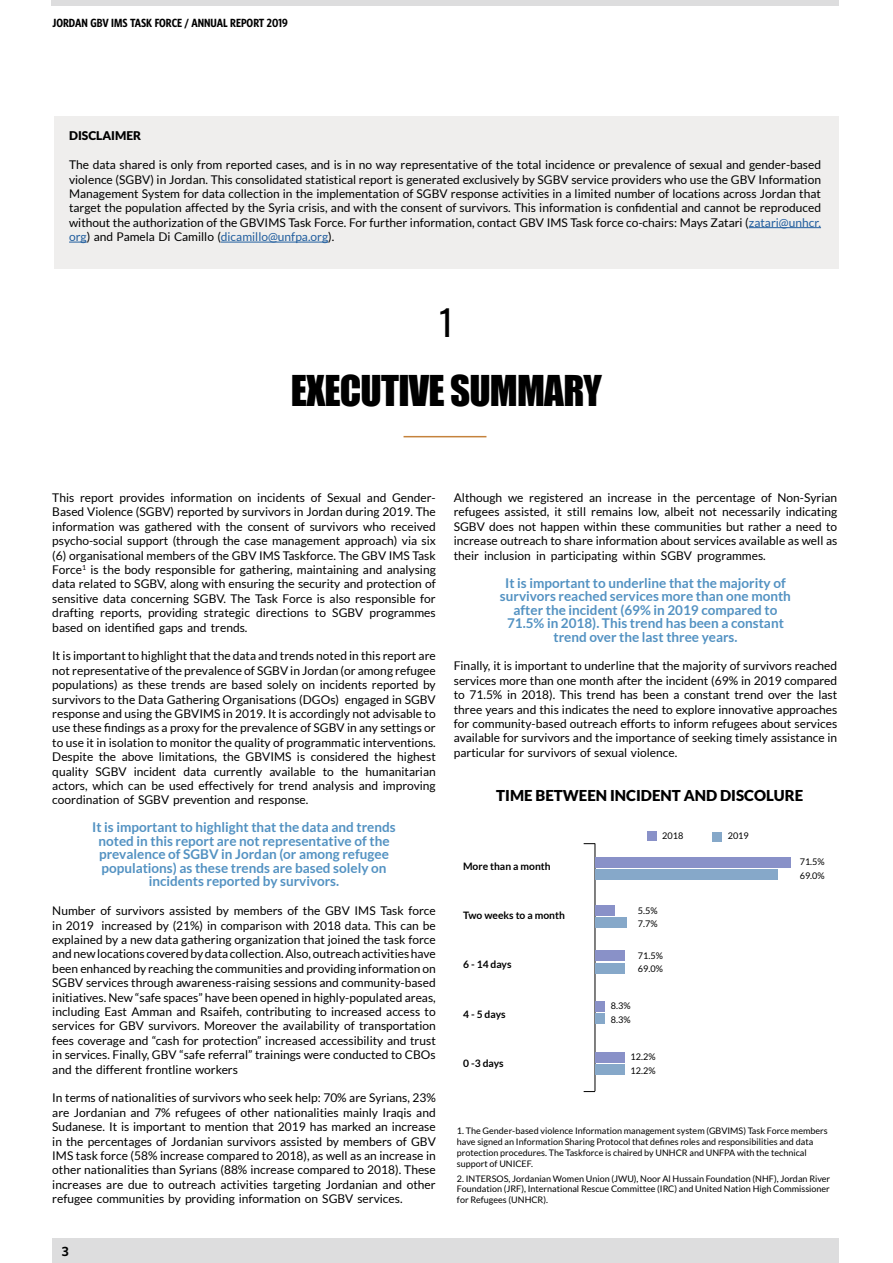
<style>
.page{position:relative;width:893px;height:1263px;background:#fff}
.page>*{position:absolute;margin:0;border:0;box-sizing:border-box;transform-origin:0 0}
.t1{font:39px "Impact";letter-spacing:-.02em;color:#000}
.t2{font:34.65px "Oswald";color:#000}
.t3{font:900 15px "Lato";color:#000}
.t4{font:700 13.5px/13.5px "Lato";color:#5392c2;text-align:center}
.t5{font:12px/14.4px "Lato";color:#000;text-align:justify}
.t6{font:900 12px "Lato";color:#000}
.t7{font:700 12px "UNFPA";color:#000101}
.t8{font:700 condensed 10.8px "UNFPA";color:#000}
.t9{font:700 10.35px "Lato";color:#000}
.t10{font:9.15px "Lato";color:#000}
.t11{font:9px/10.8px "Lato";color:#000}
.s1{color:#215e9e}
</style>
<div class="page">
<div style="left:51px;top:0;width:788px;height:5px;background:#ddddde"></div>
<div style="left:52px;top:1238px;width:787px;height:25px;background:#ddddde"></div>
<hr style="left:404px;top:436px;width:82px;height:1px;background:#c5823c">
<div style="left:54px;top:116px;width:784px;height:153px;background:#efeeed"></div>
<hr style="left:749px;top:227px;width:72px;height:1px;background:#215e9e">
<svg style="left:69px;top:242px;width:18px;height:1px"></svg>
<hr style="left:221px;top:242px;width:107px;height:1px;background:#215e9e">
<hr style="left:595px;top:843px;width:1px;height:248px;background:#000">
<div style="left:595px;top:857px;width:195px;height:11px;background:#8991c8"></div>
<div style="left:595px;top:905px;width:19px;height:11px;background:#8991c8"></div>
<div style="left:595px;top:950px;width:29px;height:11px;background:#8991c8"></div>
<div style="left:595px;top:1000px;width:10px;height:11px;background:#8991c8"></div>
<div style="left:595px;top:1052px;width:29px;height:11px;background:#8991c8"></div>
<div style="left:595px;top:869px;width:183px;height:11px;background:#86a8c9"></div>
<div style="left:595px;top:917px;width:31px;height:11px;background:#86a8c9"></div>
<div style="left:595px;top:962px;width:29px;height:11px;background:#86a8c9"></div>
<div style="left:595px;top:1013px;width:10px;height:11px;background:#86a8c9"></div>
<div style="left:595px;top:1064px;width:29px;height:11px;background:#86a8c9"></div>
<div style="left:647px;top:832px;width:10px;height:9px;background:#8991c8"></div>
<div style="left:712px;top:832px;width:10px;height:9px;background:#86a8c9"></div>
<p class="t8" style="left:53px;top:16px;width:237px">JORDAN GBV IMS TASK FORCE / ANNUAL REPORT 2019</p>
<p class="t6" style="left:69px;top:129px;width:74px">DISCLAIMER</p>
<p class="t5" style="left:69px;top:158px;width:753px">The data shared is only from reported cases, and is in no way representative of the total incidence or prevalence of sexual and gender-based violence (SGBV) in Jordan. This consolidated statistical report is generated exclusively by SGBV service providers who use the GBV Information Management System for data collection in the implementation of SGBV response activities in a limited number of locations across Jordan that target the population affected by the Syria crisis, and with the consent of survivors. This information is confidential and cannot be reproduced without the authorization of the GBVIMS Task Force. For further information, contact GBV IMS Task force co-chairs: Mays Zatari (<span class="s1">zatari@unhcr. org</span>) and Pamela Di Camillo (<span class="s1">dicamillo@unfpa.org</span>).</p>
<h2 class="t2" style="left:440px;top:292px;width:15px">1</h2>
<h1 class="t1" style="left:291px;top:361px;width:313px">EXECUTIVE SUMMARY</h1>
<p class="t5" style="left:52px;top:490px;width:385px">This report provides information on incidents of Sexual and Gender-Based Violence (SGBV) reported by survivors in Jordan during 2019. The information was gathered with the consent of survivors who received psycho-social support (through the case management approach) via six (6) organisational members of the GBV IMS Taskforce. The GBV IMS Task Force<sup>1</sup> is the body responsible for gathering, maintaining and analysing data related to SGBV, along with ensuring the security and protection of sensitive data concerning SGBV. The Task Force is also responsible for drafting reports, providing strategic directions to SGBV programmes based on identified gaps and trends.</p>
<p class="t5" style="left:52px;top:649px;width:385px">It is important to highlight that the data and trends noted in this report are not representative of the prevalence of SGBV in Jordan (or among refugee populations) as these trends are based solely on incidents reported by survivors to the Data Gathering Organisations (DGOs) engaged in SGBV response and using the GBVIMS in 2019. It is accordingly not advisable to use these findings as a proxy for the prevalence of SGBV in any settings or to use it in isolation to monitor the quality of programmatic interventions.<br>Despite the above limitations, the GBVIMS is considered the highest quality SGBV incident data currently available to the humanitarian actors, which can be used effectively for trend analysis and improving coordination of SGBV prevention and response.</p>
<p class="t4" style="left:92px;top:820px;width:305px">It is important to highlight that the data and trends noted in this report are not representative of the prevalence of SGBV in Jordan (or among refugee populations) as these trends are based solely on incidents reported by survivors.</p>
<p class="t5" style="left:52px;top:903px;width:385px">Number of survivors assisted by members of the GBV IMS Task force in 2019 increased by (21%) in comparison with 2018 data. This can be explained by a new data gathering organization that joined the task force and new locations covered by data collection. Also, outreach activities have been enhanced by reaching the communities and providing information on SGBV services through awareness-raising sessions and community-based initiatives. New “safe spaces” have been opened in highly-populated areas, including East Amman and Rsaifeh, contributing to increased access to services for GBV survivors. Moreover the availability of transportation fees coverage and “cash for protection” increased accessibility and trust in services. Finally, GBV “safe referral” trainings were conducted to CBOs and the different frontline workers</p>
<p class="t5" style="left:52px;top:1091px;width:385px">In terms of nationalities of survivors who seek help: 70% are Syrians, 23% are Jordanian and 7% refugees of other nationalities mainly Iraqis and Sudanese. It is important to mention that 2019 has marked an increase in the percentages of Jordanian survivors assisted by members of GBV IMS task force (58% increase compared to 2018), as well as an increase in other nationalities than Syrians (88% increase compared to 2018). These increases are due to outreach activities targeting Jordanian and other refugee communities by providing information on SGBV services.</p>
<p class="t7" style="left:62px;top:1243px;width:9px">3</p>
<p class="t5" style="left:454px;top:490px;width:385px">Although we registered an increase in the percentage of Non-Syrian refugees assisted, it still remains low, albeit not necessarily indicating SGBV does not happen within these communities but rather a need to increase outreach to share information about services available as well as their inclusion in participating within SGBV programmes.</p>
<p class="t4" style="left:500px;top:576px;width:292px">It is important to underline that the majority of survivors reached services more than one month after the incident (69% in 2019 compared to 71.5% in 2018). This trend has been a constant trend over the last three years.</p>
<p class="t5" style="left:454px;top:659px;width:385px">Finally, it is important to underline that the majority of survivors reached services more than one month after the incident (69% in 2019 compared to 71.5% in 2018). This trend has been a constant trend over the last three years and this indicates the need to explore innovative approaches for community-based outreach efforts to inform refugees about services available for survivors and the importance of seeking timely assistance in particular for survivors of sexual violence.</p>
<p class="t3" style="left:496px;top:787px;width:308px">TIME BETWEEN INCIDENT AND DISCOLURE</p>
<p class="t9" style="left:463px;top:860px;width:89px">More than a month</p>
<p class="t9" style="left:463px;top:909px;width:103px">Two weeks to a month</p>
<p class="t9" style="left:463px;top:958px;width:50px">6 - 14 days</p>
<p class="t9" style="left:463px;top:1008px;width:44px">4 - 5 days</p>
<p class="t9" style="left:463px;top:1057px;width:42px">0 -3 days</p>
<p class="t10" style="left:662px;top:831px;width:23px">2018</p>
<p class="t10" style="left:728px;top:831px;width:23px">2019</p>
<p class="t10" style="left:638px;top:905px;width:21px">5.5%</p>
<p class="t10" style="left:638px;top:919px;width:21px">7.7%</p>
<p class="t10" style="left:638px;top:964px;width:27px">69.0%</p>
<p class="t10" style="left:638px;top:950px;width:27px">71.5%</p>
<p class="t10" style="left:611px;top:1000px;width:21px">8.3%</p>
<p class="t10" style="left:611px;top:1014px;width:21px">8.3%</p>
<p class="t10" style="left:631px;top:1052px;width:27px">12.2%</p>
<p class="t10" style="left:631px;top:1065px;width:27px">12.2%</p>
<p class="t10" style="left:800px;top:857px;width:27px">71.5%</p>
<p class="t10" style="left:800px;top:870px;width:27px">69.0%</p>
<p class="t11" style="left:457px;top:1125px;width:372px">1. The Gender-based violence Information management system (GBVIMS) Task Force members have signed an Information Sharing Protocol that defines roles and responsibilities and data protection procedures. The Taskforce is chaired by UNHCR and UNFPA with the technical support of UNICEF.</p>
<p class="t11" style="left:457px;top:1173px;width:375px;text-align:justify">2. INTERSOS, Jordanian Women Union (JWU), Noor Al Hussain Foundation (NHF), Jordan River Foundation (JRF), International Rescue Committee (IRC) and United Nation High Commissioner for Refugees (UNHCR).</p>
</div>
